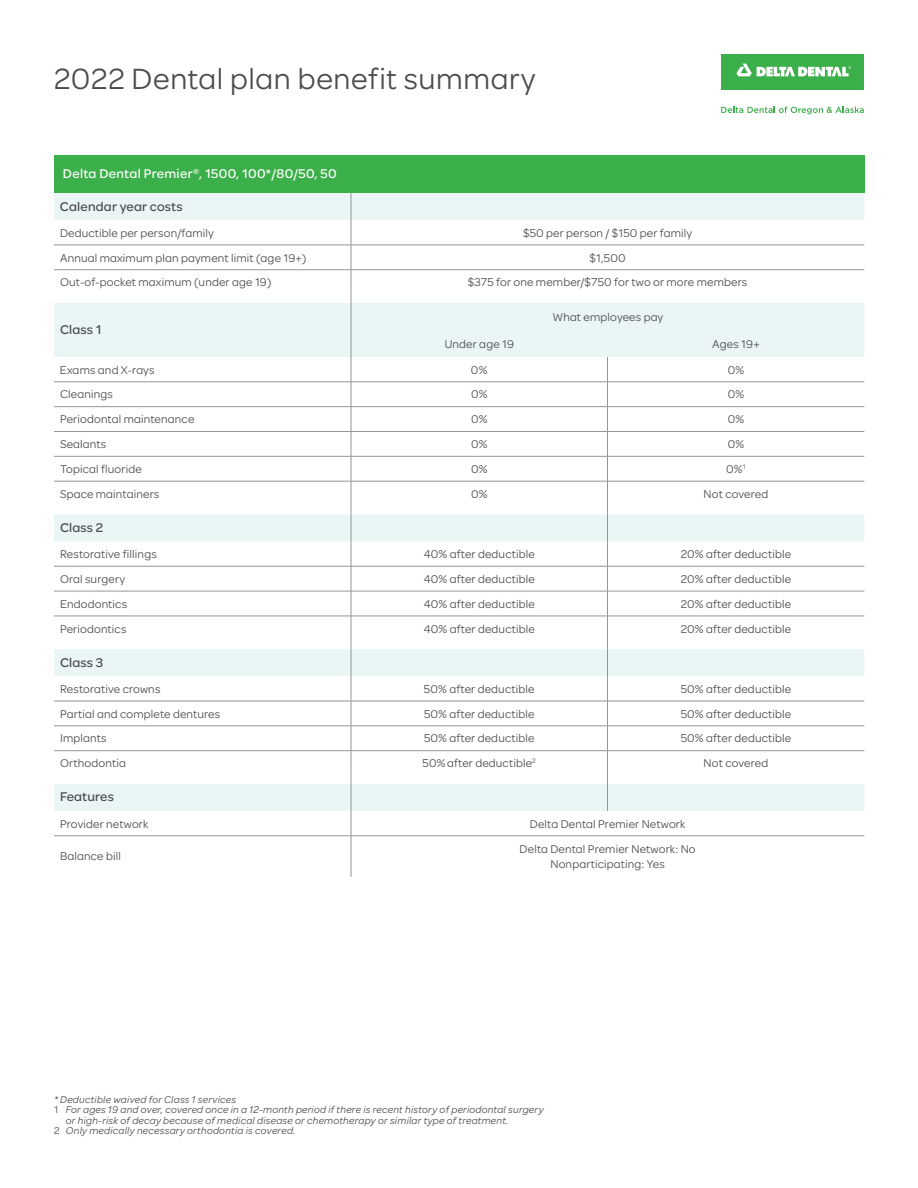
<style>
.page{position:relative;width:918px;height:1188px;background:#fff}
.page>*{position:absolute;margin:0;border:0;box-sizing:border-box;transform-origin:0 0}
.t1{font:31.2px "Omnes Moda";letter-spacing:.02em;color:#4b4c4d}
.t2{font:500 13.5px "Omnes Moda";letter-spacing:.015em;color:#4b4c4d}
.t3{font:500 13.5px "Omnes Moda";letter-spacing:.025em;color:#fff}
.t4{font:12px/15px "Omnes Moda";letter-spacing:.015em;color:#4b4c4d;text-align:center}
.t5{font:italic 10.5px "Omnes Moda";letter-spacing:.025em;color:#4b4c4d}
.s1{font-style:normal}
</style>
<div class="page">
<div style="left:721px;top:54px;width:143px;height:35px;background:#3baf49"></div>
<svg style="left:736px;top:64px;width:115px;height:13px"></svg>
<svg style="left:721px;top:106px;width:143px;height:8px"></svg>
<div style="left:54px;top:155px;width:810px;height:38px;background:#3baf49"></div>
<svg style="left:54px;top:193px;width:810px;height:618px"></svg>
<hr style="left:54px;top:245px;width:297px;height:1px;background:#939598">
<hr style="left:351px;top:245px;width:257px;height:1px;background:#939598">
<hr style="left:608px;top:245px;width:256px;height:1px;background:#939598">
<hr style="left:54px;top:269px;width:297px;height:1px;background:#939598">
<hr style="left:351px;top:269px;width:257px;height:1px;background:#939598">
<hr style="left:608px;top:269px;width:256px;height:1px;background:#939598">
<hr style="left:54px;top:382px;width:297px;height:1px;background:#939598">
<hr style="left:351px;top:382px;width:257px;height:1px;background:#939598">
<hr style="left:608px;top:382px;width:256px;height:1px;background:#939598">
<hr style="left:54px;top:406px;width:297px;height:1px;background:#939598">
<hr style="left:351px;top:406px;width:257px;height:1px;background:#939598">
<hr style="left:608px;top:406px;width:256px;height:1px;background:#939598">
<hr style="left:54px;top:431px;width:297px;height:1px;background:#939598">
<hr style="left:351px;top:431px;width:257px;height:1px;background:#939598">
<hr style="left:608px;top:431px;width:256px;height:1px;background:#939598">
<hr style="left:54px;top:456px;width:297px;height:1px;background:#939598">
<hr style="left:351px;top:456px;width:257px;height:1px;background:#939598">
<hr style="left:608px;top:456px;width:256px;height:1px;background:#939598">
<hr style="left:54px;top:481px;width:297px;height:1px;background:#939598">
<hr style="left:351px;top:481px;width:257px;height:1px;background:#939598">
<hr style="left:608px;top:481px;width:256px;height:1px;background:#939598">
<hr style="left:54px;top:566px;width:297px;height:1px;background:#939598">
<hr style="left:351px;top:566px;width:257px;height:1px;background:#939598">
<hr style="left:608px;top:566px;width:256px;height:1px;background:#939598">
<hr style="left:54px;top:591px;width:297px;height:1px;background:#939598">
<hr style="left:351px;top:591px;width:257px;height:1px;background:#939598">
<hr style="left:608px;top:591px;width:256px;height:1px;background:#939598">
<hr style="left:54px;top:616px;width:297px;height:1px;background:#939598">
<hr style="left:351px;top:616px;width:257px;height:1px;background:#939598">
<hr style="left:608px;top:616px;width:256px;height:1px;background:#939598">
<hr style="left:54px;top:701px;width:297px;height:1px;background:#939598">
<hr style="left:351px;top:701px;width:257px;height:1px;background:#939598">
<hr style="left:608px;top:701px;width:256px;height:1px;background:#939598">
<hr style="left:54px;top:726px;width:297px;height:1px;background:#939598">
<hr style="left:351px;top:726px;width:257px;height:1px;background:#939598">
<hr style="left:608px;top:726px;width:256px;height:1px;background:#939598">
<hr style="left:54px;top:750px;width:297px;height:1px;background:#939598">
<hr style="left:351px;top:750px;width:257px;height:1px;background:#939598">
<hr style="left:608px;top:750px;width:256px;height:1px;background:#939598">
<svg style="left:607px;top:357px;width:1px;height:454px"></svg>
<svg style="left:351px;top:193px;width:1px;height:643px"></svg>
<hr style="left:54px;top:836px;width:297px;height:1px;background:#939598">
<hr style="left:351px;top:836px;width:1px;height:41px;background:#939598">
<hr style="left:351px;top:836px;width:257px;height:1px;background:#939598">
<hr style="left:608px;top:836px;width:256px;height:1px;background:#939598">
<h1 class="t1" style="left:54px;top:58px;width:483px">2022 Dental plan benefit summary</h1>
<p class="t3" style="left:63px;top:164px;width:275px">Delta Dental Premier<sup>®</sup>, 1500, 100*/80/50, 50</p>
<p class="t2" style="left:60px;top:197px;width:124px">Calendar year costs</p>
<p class="t4" style="left:60px;top:225px;width:155px">Deductible per person/family</p>
<p class="t4" style="left:523px;top:225px;width:171px">$50 per person / $150 per family</p>
<p class="t4" style="left:60px;top:249px;width:248px">Annual maximum plan payment limit (age 19+)</p>
<p class="t4" style="left:590px;top:249px;width:38px">$1,500</p>
<p class="t4" style="left:60px;top:274px;width:213px">Out-of-pocket maximum (under age 19)</p>
<p class="t4" style="left:468px;top:274px;width:281px">$375 for one member/$750 for two or more members</p>
<p class="t2" style="left:60px;top:320px;width:43px">Class 1</p>
<p class="t4" style="left:552px;top:309px;width:112px">What employees pay</p>
<p class="t4" style="left:445px;top:336px;width:71px">Under age 19</p>
<p class="t4" style="left:712px;top:336px;width:49px">Ages 19+</p>
<p class="t4" style="left:60px;top:361px;width:96px">Exams and X-rays</p>
<p class="t4" style="left:471px;top:361px;width:18px">0%</p>
<p class="t4" style="left:728px;top:361px;width:18px">0%</p>
<p class="t4" style="left:60px;top:386px;width:54px">Cleanings</p>
<p class="t4" style="left:471px;top:386px;width:18px">0%</p>
<p class="t4" style="left:728px;top:386px;width:18px">0%</p>
<p class="t4" style="left:60px;top:411px;width:136px">Periodontal maintenance</p>
<p class="t4" style="left:471px;top:411px;width:18px">0%</p>
<p class="t4" style="left:728px;top:411px;width:18px">0%</p>
<p class="t4" style="left:60px;top:436px;width:48px">Sealants</p>
<p class="t4" style="left:471px;top:436px;width:18px">0%</p>
<p class="t4" style="left:728px;top:436px;width:18px">0%</p>
<p class="t4" style="left:60px;top:461px;width:83px">Topical fluoride</p>
<p class="t4" style="left:471px;top:461px;width:18px">0%</p>
<p class="t4" style="left:726px;top:461px;width:21px">0%<sup>1</sup></p>
<p class="t4" style="left:60px;top:486px;width:101px">Space maintainers</p>
<p class="t4" style="left:471px;top:486px;width:18px">0%</p>
<p class="t4" style="left:704px;top:486px;width:66px">Not covered</p>
<p class="t2" style="left:60px;top:518px;width:45px">Class 2</p>
<p class="t4" style="left:60px;top:546px;width:98px">Restorative fillings</p>
<p class="t4" style="left:424px;top:546px;width:113px">40% after deductible</p>
<p class="t4" style="left:681px;top:546px;width:112px">20% after deductible</p>
<p class="t4" style="left:60px;top:571px;width:67px">Oral surgery</p>
<p class="t4" style="left:424px;top:571px;width:113px">40% after deductible</p>
<p class="t4" style="left:681px;top:571px;width:112px">20% after deductible</p>
<p class="t4" style="left:60px;top:596px;width:69px">Endodontics</p>
<p class="t4" style="left:424px;top:596px;width:113px">40% after deductible</p>
<p class="t4" style="left:681px;top:596px;width:112px">20% after deductible</p>
<p class="t4" style="left:60px;top:620px;width:68px">Periodontics</p>
<p class="t4" style="left:424px;top:620px;width:113px">40% after deductible</p>
<p class="t4" style="left:681px;top:620px;width:112px">20% after deductible</p>
<p class="t2" style="left:60px;top:653px;width:45px">Class 3</p>
<p class="t4" style="left:60px;top:681px;width:102px">Restorative crowns</p>
<p class="t4" style="left:424px;top:681px;width:112px">50% after deductible</p>
<p class="t4" style="left:681px;top:681px;width:112px">50% after deductible</p>
<p class="t4" style="left:60px;top:705px;width:162px">Partial and complete dentures</p>
<p class="t4" style="left:424px;top:705px;width:112px">50% after deductible</p>
<p class="t4" style="left:681px;top:705px;width:112px">50% after deductible</p>
<p class="t4" style="left:60px;top:730px;width:48px">Implants</p>
<p class="t4" style="left:424px;top:730px;width:112px">50% after deductible</p>
<p class="t4" style="left:681px;top:730px;width:112px">50% after deductible</p>
<p class="t4" style="left:60px;top:755px;width:67px">Orthodontia</p>
<p class="t4" style="left:423px;top:755px;width:115px">50%after deductible<sup>2</sup></p>
<p class="t4" style="left:704px;top:755px;width:66px">Not covered</p>
<p class="t2" style="left:60px;top:788px;width:55px">Features</p>
<p class="t4" style="left:60px;top:815px;width:90px">Provider network</p>
<p class="t4" style="left:530px;top:815px;width:157px">Delta Dental Premier Network</p>
<p class="t4" style="left:60px;top:848px;width:62px">Balance bill</p>
<p class="t4" style="left:520px;top:841px;width:178px">Delta Dental Premier Network: No<br>Nonparticipating: Yes</p>
<p class="t5" style="left:54px;top:1092px;width:184px">* Deductible waived for Class 1 services</p>
<p class="t5" style="left:54px;top:1103px;width:491px"><span class="s1">1</span> For ages 19 and over, covered once in a 12-month period if there is recent history of periodontal surgery</p>
<p class="t5" style="left:66px;top:1113px;width:444px">or high-risk of decay because of medical disease or chemotherapy or similar type of treatment.</p>
<p class="t5" style="left:54px;top:1124px;width:243px"><span class="s1">2</span> Only medically necessary orthodontia is covered.</p>
</div>
